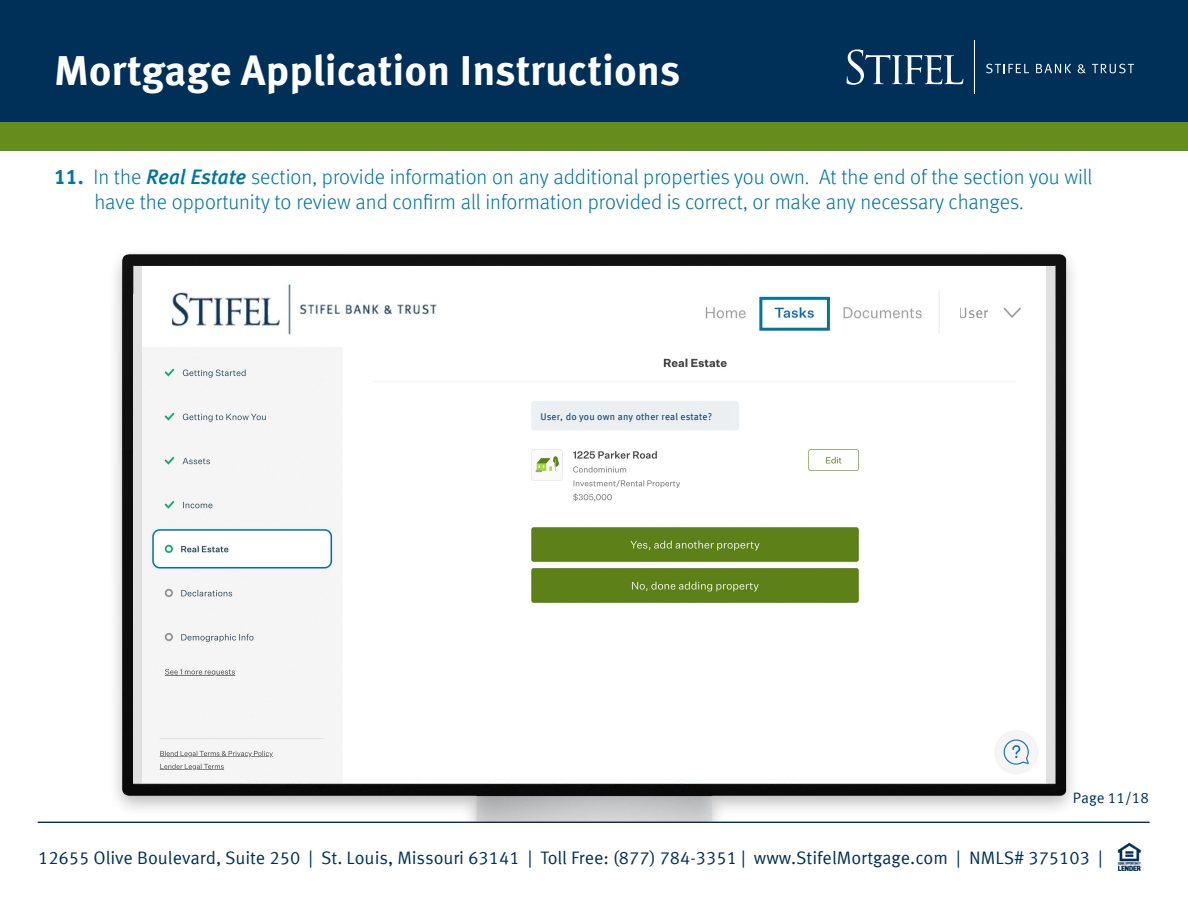
<style>
.page{position:relative;width:1188px;height:918px;background:#fff}
.page>*{position:absolute;margin:0;border:0;box-sizing:border-box;transform-origin:0 0}
.t1{font:700 42px "Meta Offc";color:#fff}
.t2{font:300 21px "Meta Offc";color:#00769d}
.t3{font:18px "Meta Offc Norm";color:#003056}
.t4{font:15px "Meta Offc Norm";color:#003057}
.t5{font:15px "Meta Offc Norm";color:#3e3e3f}
.t6{font:9.75px "Meta Offc";letter-spacing:.015em;color:#1a4568}
.s1{font-weight:700}
.s2{font-weight:500;font-style:italic}
.s3{color:#003057}
</style>
<div class="page">
<div style="left:0;top:0;width:1188px;height:122px;background:#003057"></div>
<div style="left:0;top:122px;width:1188px;height:28px;background:#658d1b"></div>
<svg style="left:847px;top:49px;width:116px;height:36px"></svg>
<svg style="left:986px;top:64px;width:43px;height:9px"></svg>
<svg style="left:1036px;top:64px;width:35px;height:9px"></svg>
<svg style="left:1078px;top:64px;width:8px;height:9px"></svg>
<svg style="left:1092px;top:64px;width:42px;height:9px"></svg>
<hr style="left:974px;top:40px;width:1px;height:54px;background:#fff">
<img style="left:1117px;top:843px;width:24px;height:28px">
<hr style="left:38px;top:822px;width:1111px;height:1px;background:#003057">
<div style="left:107px;top:246px;width:973px;height:597px;background:#231f20;opacity:.3"></div>
<img style="left:117px;top:247px;width:954px;height:574px">
<div style="left:152px;top:529px;width:180px;height:39px;border:2px solid #00769d;border-radius:7px"></div>
<div style="left:141px;top:267px;width:906px;height:80px;background:#fff"></div>
<img style="left:172px;top:284px;width:265px;height:51px">
<div style="left:1047px;top:267px;width:8px;height:516px;background:#e0e0e0"></div>
<div style="left:134px;top:267px;width:8px;height:516px;background:#e0e0e0"></div>
<img style="left:705px;top:291px;width:316px;height:43px">
<img style="left:758px;top:291px;width:67px;height:43px">
<div style="left:759px;top:297px;width:71px;height:34px;border:3px solid #00769d"></div>
<div style="left:947px;top:294px;width:52px;height:40px;background:#fff"></div>
<div style="left:540px;top:409px;width:191px;height:14px;background:#ebeff2"></div>
<div style="left:0;top:823px;width:1188px;height:20px;background:#fff"></div>
<h1 class="t1" style="left:54px;top:45px;width:628px">Mortgage Application Instructions</h1>
<p class="t2" style="left:54px;top:165px;width:1040px"><span class="s1">11.</span> In the <span class="s2">Real Estate</span> section, provide information on any additional properties you own. At the end of the section you will</p>
<p class="t2" style="left:95px;top:190px;width:931px">have the opportunity to review and confirm all information provided is correct, or make any necessary changes.</p>
<p class="t6" style="left:540px;top:411px;width:173px">User, do you own any other real estate?</p>
<p class="t5" style="left:959px;top:304px;width:31px">User</p>
<p class="t4" style="left:1073px;top:790px;width:78px">Page 11/18</p>
<p class="t3" style="left:38px;top:847px;width:1066px">12655 Olive Boulevard, Suite 250 | St. Louis, Missouri 63141 | Toll Free: (877) 784-3351 | <span class="s3">www.StifelMortgage.com | NMLS# 375103 |</span></p>
</div>
